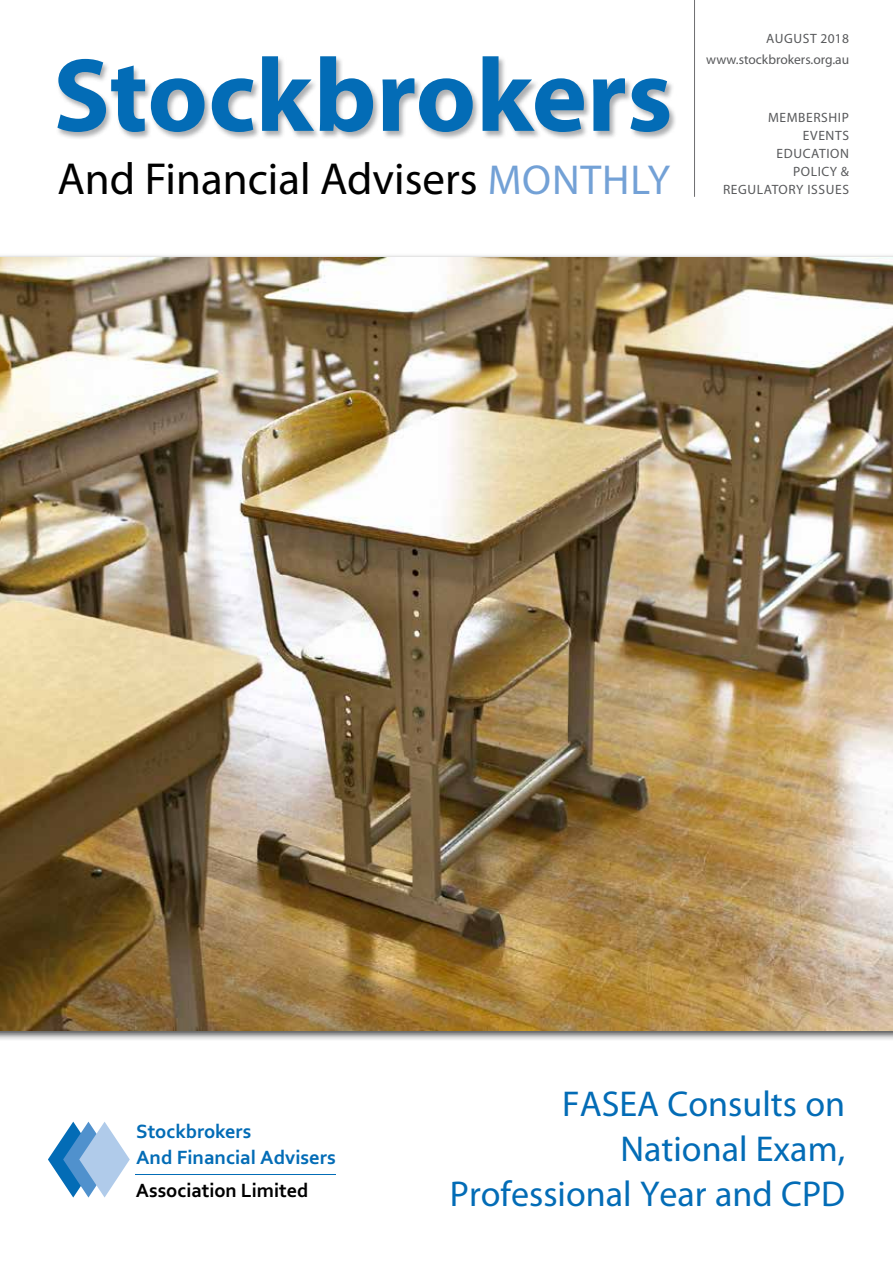
<style>
.page{position:relative;width:893px;height:1263px;background:#fff}
.page>*{position:absolute;margin:0;border:0;box-sizing:border-box;transform-origin:0 0}
.t1{font:700 105px "Myriad Pro";color:#036cb6}
.t2{font:45px "Myriad Pro";color:#000}
.t3{font:36px/45px "Myriad Pro";color:#036cb6;text-align:right}
.t4{font:700 20.1px/26px "Corbel";color:#036cb6}
.t5{font:700 20.1px "Corbel";color:#000}
.t6{font:13.5px/18px "Myriad Pro";letter-spacing:.045em;color:#58595b;text-align:right}
.t7{font:13.5px/20.4px "Myriad Pro";color:#58595b;text-align:right}
.s1{font-size:42px;color:#73a1d6}
</style>
<div class="page">
<div style="left:0;top:253px;width:893px;height:789px;background:#000;opacity:.75"></div>
<img style="left:0;top:258px;width:893px;height:772px">
<hr style="left:136px;top:1174px;width:200px;height:1px;background:#036cb6">
<svg style="left:48px;top:1122px;width:82px;height:75px"></svg>
<div style="left:56px;top:56px;width:622px;height:84px;background:#939598;opacity:.75"></div>
<hr style="left:694px;top:0;width:1px;height:197px;background:#6d6e71">
<h1 class="t1" style="left:53px;top:27px;width:621px">Stockbrokers</h1>
<p class="t2" style="left:57px;top:151px;width:614px">And Financial Advisers <span class="s1">MONTHLY</span></p>
<p class="t7" style="left:706px;top:28px;width:144px">AUGUST 2018 www.stockbrokers.org.au</p>
<p class="t6" style="left:723px;top:108px;width:128px">MEMBERSHIP<br>EVENTS<br>EDUCATION<br>POLICY &amp;<br>REGULATORY ISSUES</p>
<p class="t4" style="left:136px;top:1118px;width:201px">Stockbrokers<br>And Financial Advisers</p>
<p class="t5" style="left:136px;top:1178px;width:174px">Association Limited</p>
<p class="t3" style="left:450px;top:1081px;width:397px">FASEA Consults on<br>National Exam,<br>Professional Year and CPD</p>
</div>
